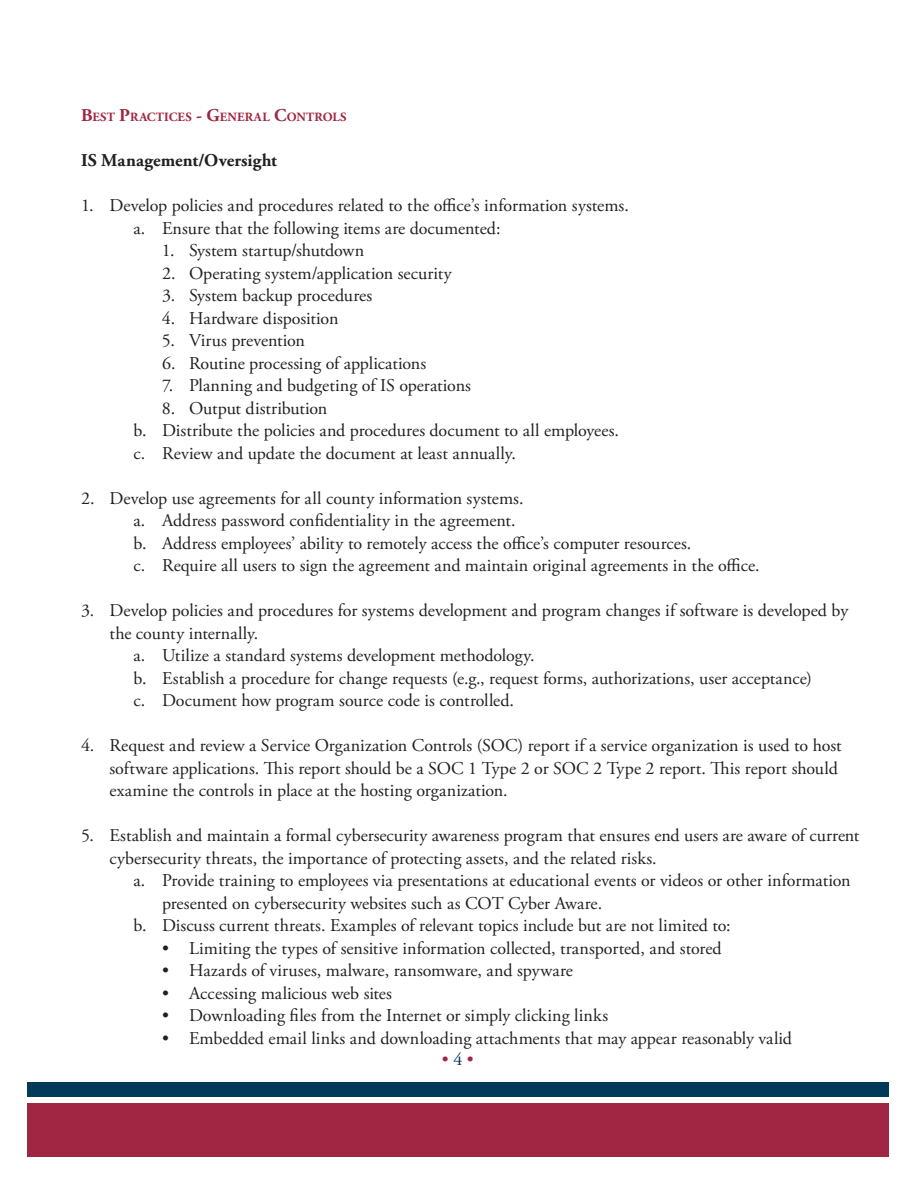
<style>
.page{position:relative;width:918px;height:1188px;background:#fff}
.page>*{position:absolute;margin:0;border:0;box-sizing:border-box;transform-origin:0 0}
.t1{font:18px/22.5px "Adobe Garamond Pro";color:#231f20}
.t2{font:700 18px "Adobe Garamond Pro";letter-spacing:.005em;color:#231f20}
.t3{font:18px "Adobe Garamond Pro";color:#9f2743}
.t4{font:700 12.6px "Adobe Garamond Pro";letter-spacing:.02em;color:#9f2743}
.s1{font-size:18px}
.s2{color:#023b5a}
</style>
<div class="page">
<div style="left:27px;top:1103px;width:861px;height:54px;background:#9f2743"></div>
<div style="left:27px;top:1082px;width:862px;height:14px;background:#023b5a"></div>
<p class="t4" style="left:81px;top:110px;width:260px"><span class="s1">B</span>EST <span class="s1">P</span>RACTICES <span class="s1">- G</span>ENERAL <span class="s1">C</span>ONTROLS</p>
<p class="t2" style="left:81px;top:150px;width:198px">IS Management/Oversight</p>
<p class="t1" style="left:134px;top:195px;width:497px;text-indent:-53px">1. Develop policies and procedures related to the office’s information systems. a. Ensure that the following items are documented:</p>
<p class="t1" style="left:162px;top:240px;width:204px">1. System startup/shutdown</p>
<p class="t1" style="left:162px;top:262px;width:291px">2. Operating system/application security</p>
<p class="t1" style="left:162px;top:285px;width:212px">3. System backup procedures</p>
<p class="t1" style="left:162px;top:307px;width:178px">4. Hardware disposition</p>
<p class="t1" style="left:162px;top:330px;width:145px">5. Virus prevention</p>
<p class="t1" style="left:162px;top:352px;width:266px">6. Routine processing of applications</p>
<p class="t1" style="left:162px;top:375px;width:311px">7. Planning and budgeting of IS operations</p>
<p class="t1" style="left:134px;top:397px;width:487px;text-indent:28px">8. Output distribution<br>b. Distribute the policies and procedures document to all employees. c. Review and update the document at least annually.</p>
<p class="t1" style="left:134px;top:487px;width:628px;text-indent:-53px">2. Develop use agreements for all county information systems.<br>a. Address password confidentiality in the agreement.<br>b. Address employees’ ability to remotely access the office’s computer resources.<br>c. Require all users to sign the agreement and maintain original agreements in the office.</p>
<p class="t1" style="left:81px;top:600px;width:769px">3. Develop policies and procedures for systems development and program changes if software is developed by</p>
<p class="t1" style="left:109px;top:622px;width:150px">the county internally.</p>
<p class="t1" style="left:134px;top:645px;width:403px">a. Utilize a standard systems development methodology.</p>
<p class="t1" style="left:134px;top:667px;width:680px">b. Establish a procedure for change requests (e.g., request forms, authorizations, user acceptance)</p>
<p class="t1" style="left:134px;top:690px;width:382px">c. Document how program source code is controlled.</p>
<p class="t1" style="left:109px;top:735px;width:734px;text-indent:-28px">4. Request and review a Service Organization Controls (SOC) report if a service organization is used to host software applications. This report should be a SOC 1 Type 2 or SOC 2 Type 2 report. This report should examine the controls in place at the hosting organization.</p>
<p class="t1" style="left:109px;top:825px;width:751px;text-indent:-28px">5. Establish and maintain a formal cybersecurity awareness program that ensures end users are aware of current cybersecurity threats, the importance of protecting assets, and the related risks.</p>
<p class="t1" style="left:134px;top:870px;width:719px">a. Provide training to employees via presentations at educational events or videos or other information</p>
<p class="t1" style="left:162px;top:892px;width:442px">presented on cybersecurity websites such as COT Cyber Aware.</p>
<p class="t1" style="left:134px;top:915px;width:599px">b. Discuss current threats. Examples of relevant topics include but are not limited to:</p>
<p class="t1" style="left:162px;top:937px;width:561px">• Limiting the types of sensitive information collected, transported, and stored</p>
<p class="t1" style="left:162px;top:960px;width:413px">• Hazards of viruses, malware, ransomware, and spyware</p>
<p class="t1" style="left:162px;top:982px;width:232px">• Accessing malicious web sites</p>
<p class="t1" style="left:162px;top:1005px;width:448px">• Downloading files from the Internet or simply clicking links</p>
<p class="t1" style="left:162px;top:1027px;width:632px">• Embedded email links and downloading attachments that may appear reasonably valid</p>
<p class="t3" style="left:442px;top:1048px;width:33px">•<span class="s2">4</span>•</p>
</div>
